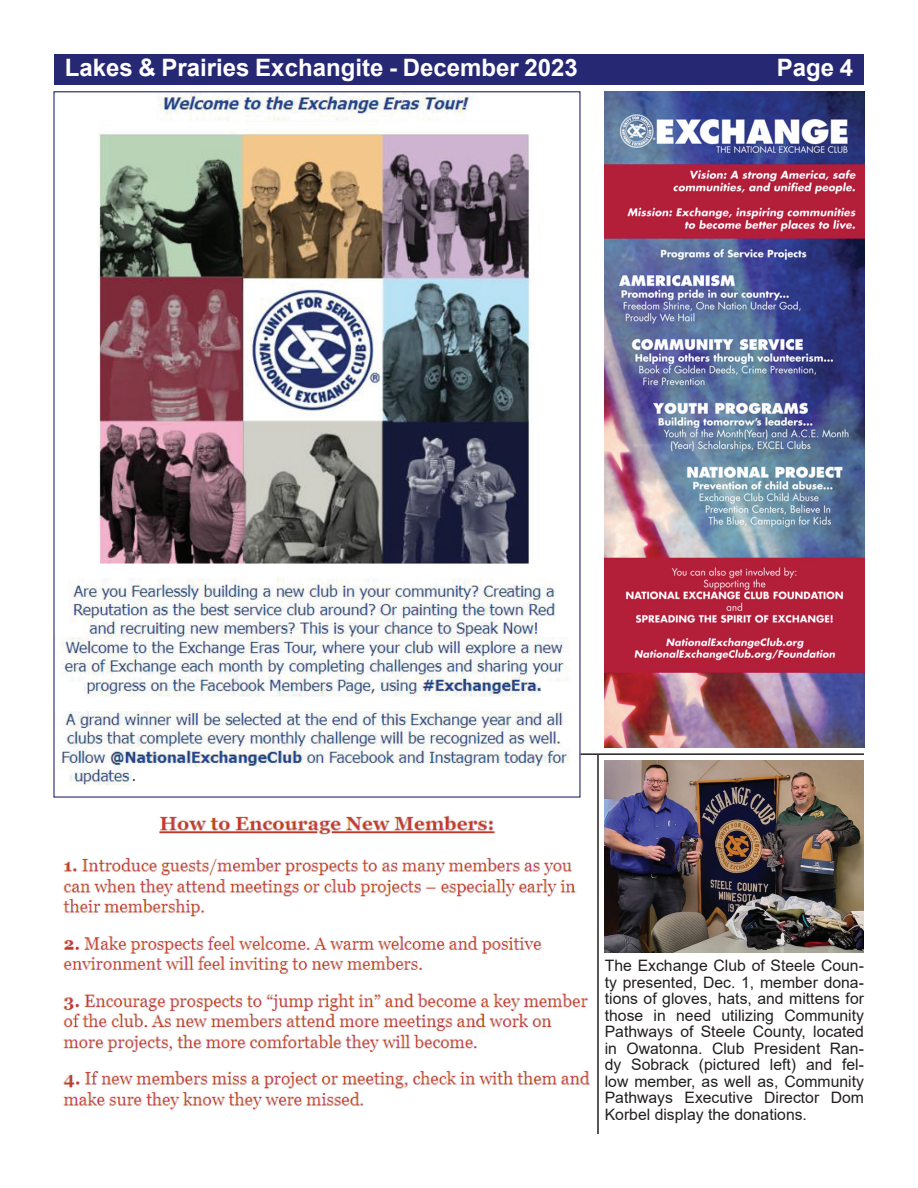
<style>
.page{position:relative;width:918px;height:1188px;background:#fff}
.page>*{position:absolute;margin:0;border:0;box-sizing:border-box;transform-origin:0 0}
.t1{font:700 24px "Arial";color:#fff}
.t2{font:18px "Times New Roman";color:#231f20}
.t3{font:15.75px/16.5px "Arial";color:#231f20;text-align:justify}
</style>
<div class="page">
<div style="left:54px;top:54px;width:810px;height:30px;background:#272873"></div>
<hr style="left:597px;top:755px;width:2px;height:379px;background:#231f20">
<img style="left:55px;top:93px;width:515px;height:692px">
<div style="left:132px;top:767px;width:444px;height:24px;background:#fff"></div>
<img style="left:605px;top:91px;width:259px;height:656px">
<img style="left:63px;top:815px;width:528px;height:295px">
<img style="left:605px;top:761px;width:259px;height:191px">
<hr style="left:581px;top:753px;width:283px;height:2px;background:#231f20">
<h1 class="t1" style="left:65px;top:51px;width:515px">Lakes &amp; Prairies Exchangite - December 2023</h1>
<h1 class="t1" style="left:777px;top:51px;width:78px">Page 4</h1>
<p class="t2" style="left:132px;top:762px;width:6px">.</p>
<p class="t3" style="left:605px;top:958px;width:261px">The Exchange Club of Steele Coun&shy;ty presented, Dec. 1, member dona&shy;tions of gloves, hats, and mittens for those in need utilizing Community Pathways of Steele County, located in Owatonna. Club President Ran&shy;dy Sobrack (pictured left) and fel&shy;low member, as well as, Community Pathways Executive Director Dom Korbel display the donations.</p>
</div>
